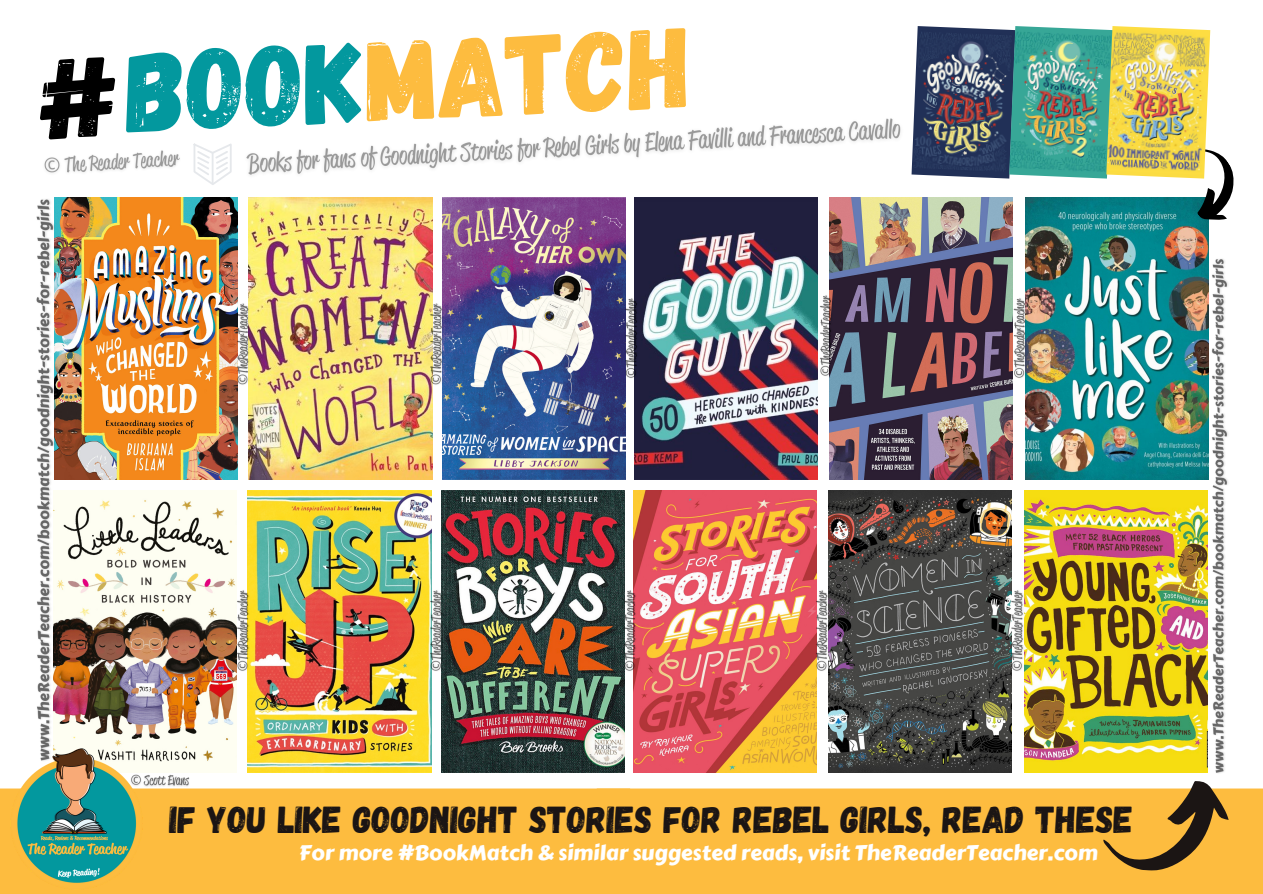
<style>
.page{position:relative;width:1263px;height:894px;background:#fff}
.page>*{position:absolute;margin:0;border:0;box-sizing:border-box;transform-origin:0 0}
.t1{font:114.15px "Gagalin";color:#fdbc3f}
.t2{font:114.15px "Gagalin";color:#03989e}
.t3{font:37.5px "Gagalin";color:#1b1514}
.t4{font:21px "Carter One";color:#fff}
</style>
<div class="page">
<div style="left:0;top:789px;width:629px;height:104px;background:#fdbc3f"></div>
<hr style="left:0;top:893px;width:628px;height:1px;background:#fdbc3f">
<hr style="left:0;top:788px;width:628px;height:2px;background:#fdbc3f">
<div style="left:598px;top:789px;width:665px;height:104px;background:#fdbc3f"></div>
<hr style="left:599px;top:893px;width:664px;height:1px;background:#fdbc3f">
<hr style="left:599px;top:788px;width:664px;height:2px;background:#fdbc3f">
<img style="left:830px;top:197px;width:183px;height:282px">
<img style="left:1025px;top:197px;width:184px;height:282px">
<img style="left:61px;top:197px;width:177px;height:282px">
<img style="left:249px;top:197px;width:183px;height:282px">
<img style="left:442px;top:197px;width:184px;height:282px">
<img style="left:634px;top:197px;width:184px;height:282px">
<svg style="left:1102px;top:781px;width:129px;height:90px"></svg>
<img style="left:61px;top:490px;width:176px;height:282px">
<img style="left:0;top:742px;width:151px;height:141px">
<img style="left:828px;top:490px;width:184px;height:282px">
<img style="left:1024px;top:490px;width:179px;height:282px">
<img style="left:248px;top:490px;width:183px;height:282px">
<img style="left:441px;top:490px;width:184px;height:282px">
<img style="left:633px;top:490px;width:183px;height:282px">
<img style="left:246px;top:118px;width:655px;height:57px">
<svg style="left:1168px;top:150px;width:66px;height:81px"></svg>
<img style="left:44px;top:150px;width:136px;height:23px">
<img style="left:911px;top:26px;width:98px;height:152px">
<img style="left:1009px;top:26px;width:97px;height:152px">
<img style="left:1106px;top:26px;width:104px;height:152px">
<svg style="left:193px;top:144px;width:39px;height:41px"></svg>
<img style="left:127px;top:768px;width:66px;height:24px">
<img style="left:231px;top:300px;width:24px;height:88px">
<img style="left:424px;top:300px;width:24px;height:88px">
<img style="left:620px;top:294px;width:23px;height:88px">
<img style="left:814px;top:291px;width:24px;height:88px">
<img style="left:1008px;top:294px;width:24px;height:88px">
<img style="left:231px;top:586px;width:24px;height:88px">
<img style="left:424px;top:586px;width:24px;height:88px">
<img style="left:618px;top:586px;width:24px;height:88px">
<img style="left:810px;top:586px;width:23px;height:88px">
<img style="left:1006px;top:586px;width:24px;height:88px">
<img style="left:27px;top:197px;width:34px;height:569px">
<img style="left:1203px;top:254px;width:25px;height:519px">
<p class="t1" style="left:364px;top:6px;width:327px;rotate:-2deg">MATCH</p>
<p class="t2" style="left:123px;top:17px;width:240px;rotate:-2deg">BOOK</p>
<p class="t3" style="left:170px;top:794px;width:965px">IF YOU LIKE GOODNIGHT STORIES FOR REBEL GIRLS, READ THESE</p>
<p class="t4" style="left:299px;top:836px;width:800px">For more #BookMatch &amp; similar suggested reads, visit TheReaderTeacher.com</p>
</div>
